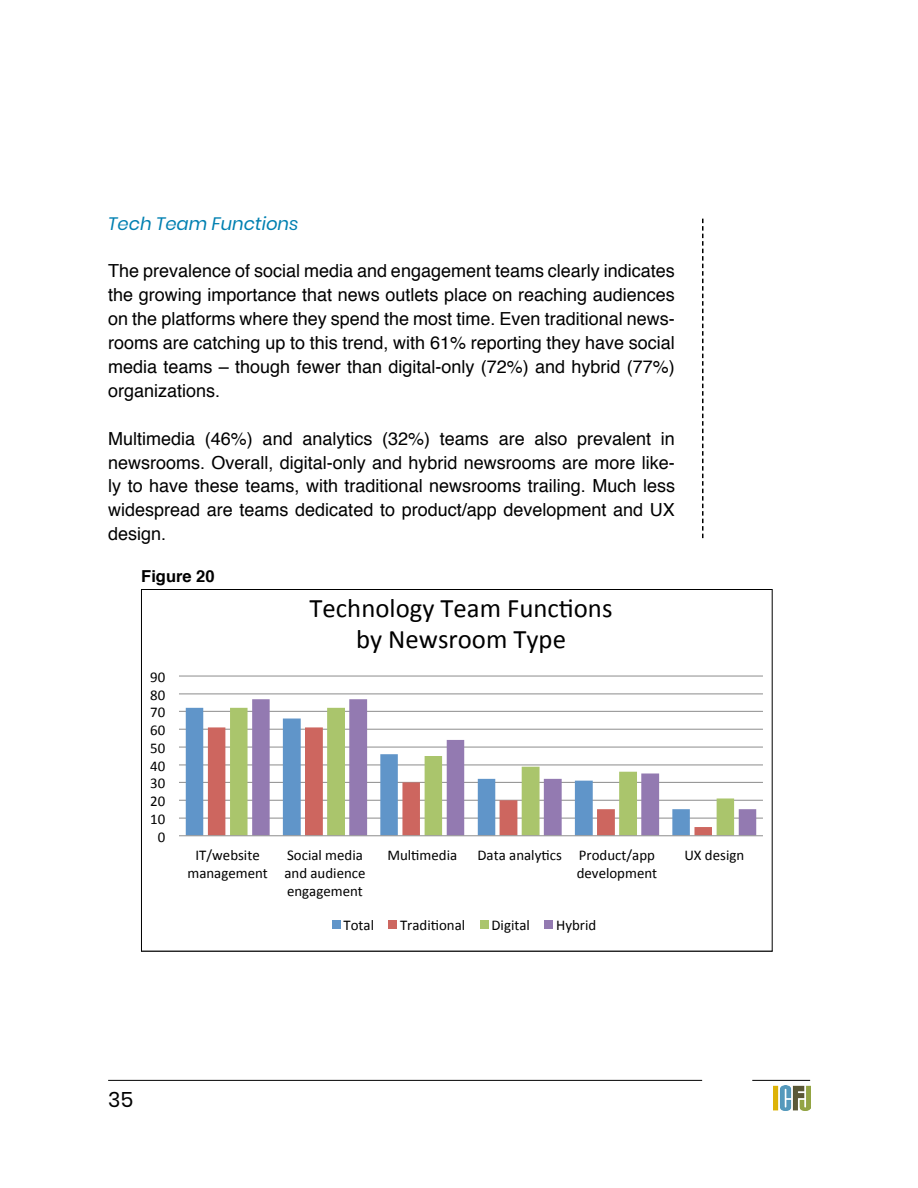
<style>
.page{position:relative;width:918px;height:1188px;background:#fff}
.page>*{position:absolute;margin:0;border:0;box-sizing:border-box;transform-origin:0 0}
.t1{font:26.7px/31.2px "Calibri";color:#000;text-align:center}
.t2{font:21px "Poppins";color:#000}
.t3{font:18px/24px "Helvetica";color:#000;text-align:justify}
.t4{font:italic 18px "Poppins";color:#0080b1}
.t5{font:700 16.5px "Helvetica";color:#000}
.t6{font:16.35px "Calibri";color:#000}
.t7{font:15.6px "Calibri";color:#000}
.t8{font:14.85px/17.9px "Calibri";color:#000;text-align:center}
.t9{font:13.35px "Calibri";color:#000}
</style>
<div class="page">
<svg style="left:179px;top:675px;width:584px;height:254px"></svg>
<svg style="left:702px;top:219px;width:2px;height:319px"></svg>
<img style="left:774px;top:1085px;width:36px;height:25px">
<hr style="left:752px;top:1080px;width:58px;height:1px;background:#000">
<hr style="left:108px;top:1080px;width:594px;height:1px;background:#000">
<p class="t4" style="left:108px;top:213px;width:192px">Tech Team Functions</p>
<p class="t3" style="left:108px;top:259px;width:568px">The prevalence of social media and engagement teams clearly indicates the growing importance that news outlets place on reaching audiences on the platforms where they spend the most time. Even traditional news&shy;rooms are catching up to this trend, with 61% reporting they have social media teams – though fewer than digital-only (72%) and hybrid (77%) organizations.</p>
<p class="t3" style="left:108px;top:427px;width:568px">Multimedia (46%) and analytics (32%) teams are also prevalent in newsrooms. Overall, digital-only and hybrid newsrooms are more like&shy;ly to have these teams, with traditional newsrooms trailing. Much less widespread are teams dedicated to product/app development and UX design.</p>
<p class="t7" style="left:167px;top:267px;width:202px">CollaboraMon across newsroom</p>
<p class="t7" style="left:170px;top:289px;width:199px">Mobile and backpack reporMng</p>
<p class="t7" style="left:157px;top:311px;width:211px">Using digital tools for verificaMon</p>
<p class="t7" style="left:171px;top:333px;width:196px">PosMng stories on social media</p>
<p class="t7" style="left:229px;top:355px;width:140px">Social media research</p>
<p class="t7" style="left:262px;top:421px;width:107px">Photojournalism</p>
<p class="t9" style="left:378px;top:449px;width:8px">0</p>
<p class="t9" style="left:432px;top:449px;width:15px">10</p>
<p class="t9" style="left:490px;top:449px;width:15px">20</p>
<p class="t9" style="left:547px;top:449px;width:15px">30</p>
<p class="t9" style="left:605px;top:449px;width:15px">40</p>
<p class="t9" style="left:663px;top:449px;width:15px">50</p>
<p class="t6" style="left:377px;top:482px;width:46px">Hybrid</p>
<p class="t6" style="left:450px;top:482px;width:44px">Digital</p>
<p class="t6" style="left:521px;top:482px;width:73px">TradiMonal</p>
<p class="t5" style="left:141px;top:563px;width:75px">Figure 20</p>
<p class="t8" style="left:150px;top:668px;width:17px">90</p>
<p class="t8" style="left:150px;top:686px;width:17px">80</p>
<p class="t8" style="left:150px;top:704px;width:17px">70</p>
<p class="t8" style="left:150px;top:721px;width:17px">60</p>
<p class="t8" style="left:150px;top:739px;width:17px">50</p>
<p class="t8" style="left:150px;top:757px;width:17px">40</p>
<p class="t8" style="left:150px;top:775px;width:17px">30</p>
<p class="t8" style="left:150px;top:792px;width:17px">20</p>
<p class="t8" style="left:150px;top:810px;width:17px">10</p>
<p class="t8" style="left:158px;top:828px;width:9px">0</p>
<h1 class="t1" style="left:310px;top:593px;width:304px">Technology Team FuncMons by Newsroom Type</h1>
<p class="t8" style="left:187px;top:846px;width:82px">IT/website management</p>
<p class="t8" style="left:284px;top:846px;width:83px;text-align:left">Social media and audience engagement</p>
<p class="t8" style="left:387px;top:846px;width:71px">MulMmedia</p>
<p class="t8" style="left:477px;top:846px;width:181px;text-align:right">Data analyMcs Product/app development</p>
<p class="t8" style="left:684px;top:846px;width:61px">UX design</p>
<p class="t2" style="left:108px;top:1088px;width:27px">35</p>
<p class="t8" style="left:344px;top:916px;width:32px">Total</p>
<p class="t8" style="left:400px;top:916px;width:67px">TradiMonal</p>
<p class="t8" style="left:491px;top:916px;width:40px">Digital</p>
<p class="t8" style="left:556px;top:916px;width:42px">Hybrid</p>
</div>
